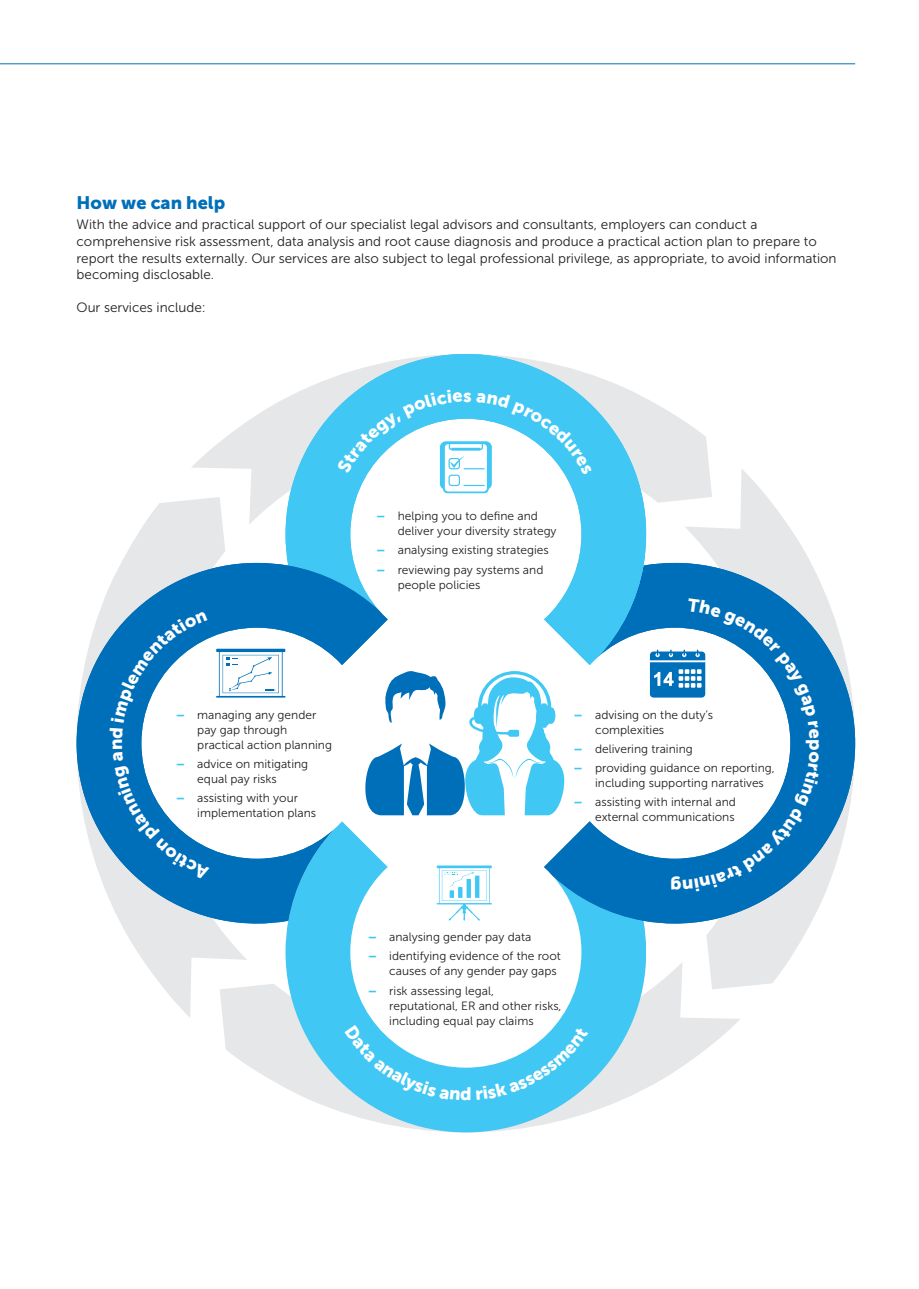
<style>
.page{position:relative;width:919px;height:1289px;background:#fff}
.page>*{position:absolute;margin:0;border:0;box-sizing:border-box;transform-origin:0 0}
.t1{font:18px "Museo Sans 900";color:#006fba}
.t2{font:13.5px/16.5px "Museo Sans 300";color:#231f20}
.t3{font:12px/15px "Museo Sans 300";color:#231f20}
.s1{font-family:"Museo Sans 900";color:#40c7f4}
</style>
<div class="page">
<svg style="left:76px;top:500px;width:171px;height:517px"></svg>
<svg style="left:220px;top:961px;width:520px;height:172px"></svg>
<svg style="left:684px;top:469px;width:172px;height:520px"></svg>
<svg style="left:191px;top:398px;width:521px;height:126px;fill:#e6e7e9"></svg>
<svg style="left:285px;top:920px;width:361px;height:212px"></svg>
<svg style="left:544px;top:563px;width:311px;height:360px"></svg>
<svg style="left:285px;top:354px;width:361px;height:311px"></svg>
<svg style="left:77px;top:563px;width:311px;height:360px"></svg>
<svg style="left:216px;top:648px;width:69px;height:49px"></svg>
<svg style="left:436px;top:865px;width:56px;height:55px"></svg>
<hr style="left:0;top:63px;width:855px;height:1px;background:#006fba">
<svg style="left:357px;top:670px;width:207px;height:145px"></svg>
<svg style="left:336px;top:390px;width:256px;height:103px"></svg>
<svg style="left:650px;top:598px;width:169px;height:293px"></svg>
<svg style="left:344px;top:1025px;width:126px;height:75px"></svg>
<svg style="left:476px;top:1026px;width:112px;height:73px"></svg>
<svg style="left:109px;top:728px;width:100px;height:151px"></svg>
<svg style="left:111px;top:611px;width:96px;height:111px"></svg>
<h1 class="t1" style="left:77px;top:192px;width:150px">How we can help</h1>
<p class="t2" style="left:77px;top:217px;width:761px">With the advice and practical support of our specialist legal advisors and consultants, employers can conduct a comprehensive risk assessment, data analysis and root cause diagnosis and produce a practical action plan to prepare to report the results externally. Our services are also subject to legal professional privilege, as appropriate, to avoid information becoming disclosable.</p>
<p class="t2" style="left:77px;top:299px;width:131px">Our services include:</p>
<p class="t3" style="left:398px;top:508px;width:160px;text-indent:-21px"><span class="s1">–</span> helping you to define and deliver your diversity strategy</p>
<p class="t3" style="left:376px;top:542px;width:174px"><span class="s1">–</span> analysing existing strategies</p>
<p class="t3" style="left:398px;top:562px;width:147px;text-indent:-21px"><span class="s1">–</span> reviewing pay systems and people policies</p>
<p class="t3" style="left:197px;top:707px;width:136px;text-indent:-21px"><span class="s1">–</span> managing any gender pay gap through practical action planning</p>
<p class="t3" style="left:197px;top:756px;width:112px;text-indent:-21px"><span class="s1">–</span> advice on mitigating equal pay risks</p>
<p class="t3" style="left:197px;top:790px;width:120px;text-indent:-21px"><span class="s1">–</span> assisting with your implementation plans</p>
<p class="t3" style="left:595px;top:707px;width:120px;text-indent:-21px"><span class="s1">–</span> advising on the duty’s complexities</p>
<p class="t3" style="left:573px;top:741px;width:120px"><span class="s1">–</span> delivering training</p>
<p class="t3" style="left:595px;top:760px;width:181px;text-indent:-21px"><span class="s1">–</span> providing guidance on reporting, including supporting narratives</p>
<p class="t3" style="left:573px;top:794px;width:163px;text-align:right"><span class="s1">–</span> assisting with internal and external communications</p>
<p class="t3" style="left:368px;top:929px;width:165px"><span class="s1">–</span> analysing gender pay data</p>
<p class="t3" style="left:389px;top:948px;width:173px;text-indent:-21px"><span class="s1">–</span> identifying evidence of the root causes of any gender pay gaps</p>
<p class="t3" style="left:389px;top:983px;width:174px;text-indent:-21px"><span class="s1">–</span> risk assessing legal, reputational, ER and other risks, including equal pay claims</p>
</div>
